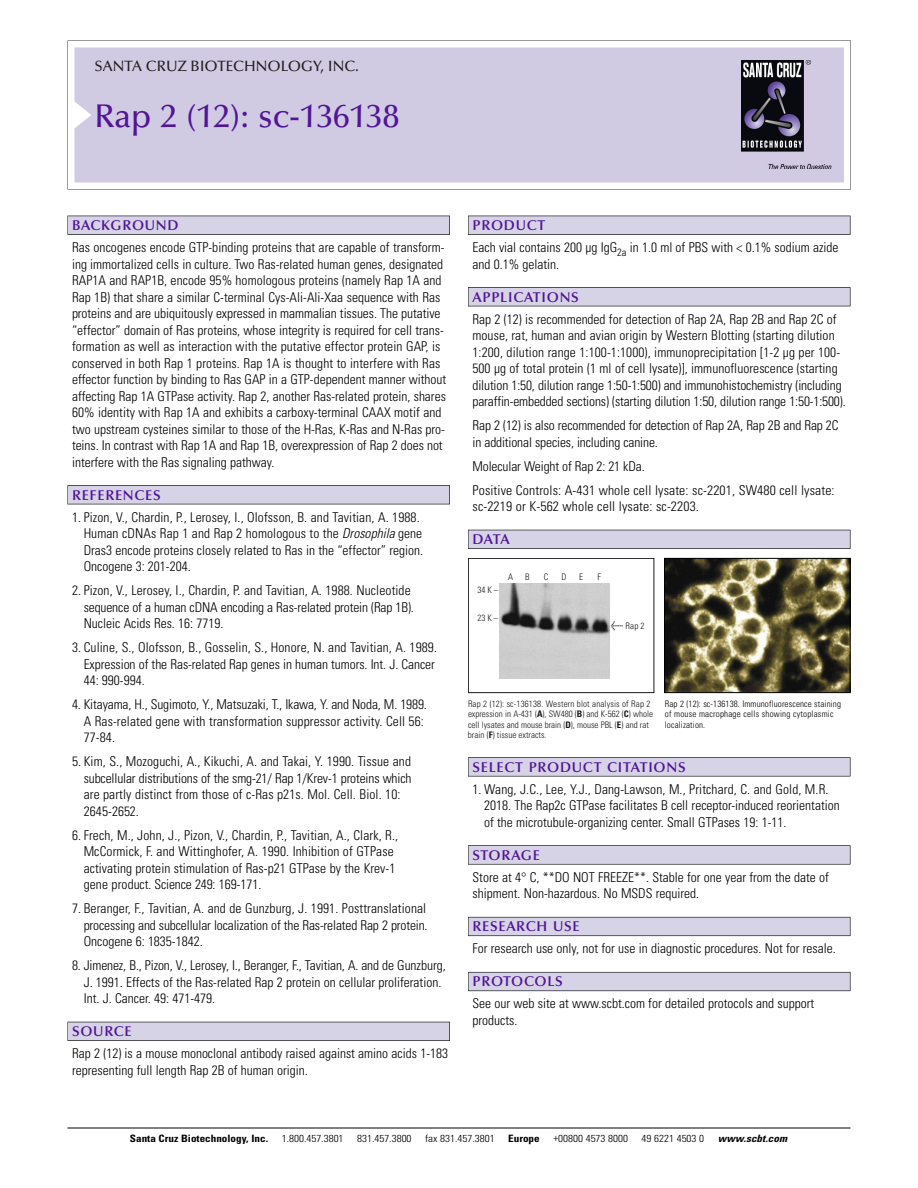
<style>
.page{position:relative;width:918px;height:1188px;background:#fff}
.page>*{position:absolute;margin:0;border:0;box-sizing:border-box;transform-origin:0 0}
.t1{font:500 33px "Optima";color:#511695}
.t2{font:500 15px "Optima";color:#231f20}
.t3{font:600 14.25px "Optima";letter-spacing:.05em;color:#511695}
.t4{font:300 condensed 13.5px/16.5px "Univers";color:#000}
.t5{font:300 condensed 10.2px "Univers";color:#000;scale:1.1 1}
.t6{font:700 condensed 10.2px "Univers";color:#000;scale:1.1 1}
.t7{font:italic 700 condensed 10.2px "Univers";letter-spacing:.005em;color:#000;scale:1.1 1}
.t8{font:9px/10.5px "Univers Condensed Light+USJONG";color:#191919}
.t9{font:300 condensed 9px/10.5px "Univers";letter-spacing:.015em;color:#000}
.s1{font-style:italic}
.s2{font-family:"Meta Plus Book Roman+GQRTCK";font-size:10.5px}
.s3{font-family:"Univers Condensed Bold+QVLCBQ"}
</style>
<div class="page">
<svg style="left:68px;top:40px;width:783px;height:149px"></svg>
<div style="left:74px;top:47px;width:770px;height:135px;background:#d1cae3"></div>
<img style="left:741px;top:60px;width:90px;height:108px">
<div style="left:68px;top:216px;width:382px;height:19px;background:#525155"></div>
<div style="left:68px;top:216px;width:381px;height:18px;background:#d7d3e7"></div>
<div style="left:68px;top:485px;width:382px;height:19px;background:#525155"></div>
<div style="left:68px;top:486px;width:381px;height:18px;background:#d7d3e7"></div>
<div style="left:68px;top:1022px;width:382px;height:19px;background:#525158"></div>
<div style="left:68px;top:1022px;width:381px;height:18px;background:#d7d3e7"></div>
<div style="left:468px;top:216px;width:382px;height:19px;background:#525155"></div>
<div style="left:468px;top:216px;width:382px;height:18px;background:#d7d3e7"></div>
<div style="left:468px;top:287px;width:382px;height:19px;background:#525155"></div>
<div style="left:468px;top:288px;width:382px;height:18px;background:#d7d3e7"></div>
<div style="left:468px;top:530px;width:382px;height:19px;background:#525158"></div>
<div style="left:468px;top:530px;width:382px;height:18px;background:#d7d3e7"></div>
<div style="left:468px;top:757px;width:382px;height:19px;background:#575759"></div>
<div style="left:468px;top:758px;width:382px;height:18px;background:#d7d3e7"></div>
<svg style="left:468px;top:845px;width:382px;height:20px"></svg>
<div style="left:468px;top:846px;width:382px;height:18px;background:#d7d3e7"></div>
<div style="left:468px;top:917px;width:382px;height:19px;background:#66646e"></div>
<div style="left:468px;top:917px;width:382px;height:18px;background:#d7d3e7"></div>
<div style="left:468px;top:972px;width:382px;height:19px;background:#66646d"></div>
<div style="left:468px;top:973px;width:382px;height:18px;background:#d7d3e7"></div>
<hr style="left:68px;top:1128px;width:782px;height:1px;background:#000">
<img style="left:666px;top:560px;width:182px;height:131px">
<div style="left:664px;top:558px;width:186px;height:135px;border:1px solid #000"></div>
<div style="left:468px;top:558px;width:186px;height:135px;border:1px solid #191919"></div>
<img style="left:499px;top:584px;width:111px;height:94px">
<p class="t2" style="left:94px;top:61px;width:266px">SANTA CRUZ BIOTECHNOLOGY, INC.</p>
<h1 class="t1" style="left:94px;top:103px;width:306px">Rap 2 (12): sc-136138</h1>
<p class="t3" style="left:72px;top:219px;width:108px">BACKGROUND</p>
<p class="t4" style="left:72px;top:240px;width:376px">Ras oncogenes encode GTP-binding proteins that are capable of transform&shy;ing immortalized cells in culture. Two Ras-related human genes, designated RAP1A and RAP1B, encode 95% homologous proteins (namely Rap 1A and Rap 1B) that share a similar C-terminal Cys-Ali-Ali-Xaa sequence with Ras proteins and are ubiquitously expressed in mammalian tissues. The putative “effector” domain of Ras proteins, whose integrity is required for cell trans&shy;formation as well as interaction with the putative effector protein GAP, is conserved in both Rap 1 proteins. Rap 1A is thought to interfere with Ras effector function by binding to Ras GAP in a GTP-dependent manner without affecting Rap 1A GTPase activity. Rap 2, another Ras-related protein, shares 60% identity with Rap 1A and exhibits a carboxy-terminal CAAX motif and two upstream cysteines similar to those of the H-Ras, K-Ras and N-Ras pro&shy;teins. In contrast with Rap 1A and Rap 1B, overexpression of Rap 2 does not interfere with the Ras signaling pathway.</p>
<p class="t3" style="left:72px;top:489px;width:90px">REFERENCES</p>
<p class="t4" style="left:84px;top:510px;width:341px;text-indent:-12px">1. Pizon, V., Chardin, P., Lerosey, I., Olofsson, B. and Tavitian, A. 1988.<br>Human cDNAs Rap 1 and Rap 2 homologous to the <span class="s1">Drosophila</span> gene Dras3 encode proteins closely related to Ras in the “effector” region.<br>Oncogene 3: 201-204.</p>
<p class="t4" style="left:84px;top:583px;width:332px;text-indent:-12px">2. Pizon, V., Lerosey, I., Chardin, P. and Tavitian, A. 1988. Nucleotide sequence of a human cDNA encoding a Ras-related protein (Rap 1B).<br>Nucleic Acids Res. 16: 7719.</p>
<p class="t4" style="left:84px;top:640px;width:355px;text-indent:-12px">3. Culine, S., Olofsson, B., Gosselin, S., Honore, N. and Tavitian, A. 1989.<br>Expression of the Ras-related Rap genes in human tumors. Int. J. Cancer<br>44: 990-994.</p>
<p class="t4" style="left:84px;top:697px;width:345px;text-indent:-12px">4. Kitayama, H., Sugimoto, Y., Matsuzaki, T., Ikawa, Y. and Noda, M. 1989.<br>A Ras-related gene with transformation suppressor activity. Cell 56:<br>77-84.</p>
<p class="t4" style="left:84px;top:754px;width:329px;text-indent:-12px">5. Kim, S., Mozoguchi, A., Kikuchi, A. and Takai, Y. 1990. Tissue and subcellular distributions of the smg-21/ Rap 1/Krev-1 proteins which are partly distinct from those of c-Ras p21s. Mol. Cell. Biol. 10:<br>2645-2652.</p>
<p class="t4" style="left:84px;top:828px;width:316px;text-indent:-12px">6. Frech, M., John, J., Pizon, V., Chardin, P., Tavitian, A., Clark, R., McCormick, F. and Wittinghofer, A. 1990. Inhibition of GTPase activating protein stimulation of Ras-p21 GTPase by the Krev-1 gene product. Science 249: 169-171.</p>
<p class="t4" style="left:84px;top:901px;width:345px;text-align:justify;text-indent:-12px">7. Beranger, F., Tavitian, A. and de Gunzburg, J. 1991. Posttranslational processing and subcellular localization of the Ras-related Rap 2 protein.<br>Oncogene 6: 1835-1842.</p>
<p class="t4" style="left:84px;top:958px;width:364px;text-indent:-12px">8. Jimenez, B., Pizon, V., Lerosey, I., Beranger, F., Tavitian, A. and de Gunzburg,<br>J. 1991. Effects of the Ras-related Rap 2 protein on cellular proliferation.<br>Int. J. Cancer. 49: 471-479.</p>
<p class="t3" style="left:72px;top:1026px;width:61px">SOURCE</p>
<p class="t4" style="left:72px;top:1046px;width:378px">Rap 2 (12) is a mouse monoclonal antibody raised against amino acids 1-183 representing full length Rap 2B of human origin.</p>
<p class="t3" style="left:473px;top:219px;width:74px">PRODUCT</p>
<p class="t4" style="left:473px;top:240px;width:368px">Each vial contains 200 µg IgG<sub>2a</sub> in 1.0 ml of PBS with &lt; 0.1% sodium azide and 0.1% gelatin.</p>
<p class="t3" style="left:473px;top:291px;width:108px">APPLICATIONS</p>
<p class="t4" style="left:473px;top:312px;width:375px">Rap 2 (12) is recommended for detection of Rap 2A, Rap 2B and Rap 2C of mouse, rat, human and avian origin by Western Blotting (starting dilution 1:200, dilution range 1:100-1:1000), immunoprecipitation [1-2 µg per 100- 500 µg of total protein (1 ml of cell lysate)], immunofluorescence (starting dilution 1:50, dilution range 1:50-1:500) and immunohistochemistry (including paraffin-embedded sections) (starting dilution 1:50, dilution range 1:50-1:500).</p>
<p class="t4" style="left:473px;top:418px;width:368px">Rap 2 (12) is also recommended for detection of Rap 2A, Rap 2B and Rap 2C in additional species, including canine.</p>
<p class="t4" style="left:473px;top:455px;width:364px;line-height:24px">Molecular Weight of Rap 2: 21 kDa.<br>Positive Controls: A-431 whole cell lysate: sc-2201, SW480 cell lysate:</p>
<p class="t4" style="left:473px;top:499px;width:228px">sc-2219 or K-562 whole cell lysate: sc-2203.</p>
<p class="t3" style="left:473px;top:534px;width:39px">DATA</p>
<p class="t8" style="left:477px;top:585px;width:22px">34K–</p>
<p class="t8" style="left:477px;top:613px;width:22px">23K–</p>
<p class="t8" style="left:508px;top:573px;width:7px">A</p>
<p class="t8" style="left:525px;top:573px;width:6px">B</p>
<p class="t8" style="left:544px;top:573px;width:6px">C</p>
<p class="t8" style="left:561px;top:573px;width:7px">D</p>
<p class="t8" style="left:579px;top:573px;width:5px">E</p>
<p class="t8" style="left:597px;top:573px;width:5px">F</p>
<p class="t8" style="left:611px;top:622px;width:35px"><span class="s2">&lt;</span> Rap 2</p>
<p class="t8" style="left:468px;top:699px;width:187px">Rap 2 (12): sc-136138. Western blot analysis of Rap 2 expression in A-431 (<span class="s3">A</span>), SW480 (<span class="s3">B</span>) and K-562 (<span class="s3">C</span>) whole cell lysates and mouse brain (<span class="s3">D</span>), mouse PBL (<span class="s3">E</span>) and rat brain (<span class="s3">F</span>) tissue extracts.</p>
<p class="t9" style="left:665px;top:699px;width:178px">Rap 2 (12): sc-136138. Immunofluorescence staining of mouse macrophage cells showing cytoplasmic localization.</p>
<p class="t3" style="left:473px;top:761px;width:215px">SELECT PRODUCT CITATIONS</p>
<p class="t4" style="left:484px;top:782px;width:357px;text-indent:-12px">1. Wang, J.C., Lee, Y.J., Dang-Lawson, M., Pritchard, C. and Gold, M.R.<br>2018. The Rap2c GTPase facilitates B cell receptor-induced reorientation of the microtubule-organizing center. Small GTPases 19: 1-11.</p>
<p class="t3" style="left:473px;top:849px;width:69px">STORAGE</p>
<p class="t4" style="left:473px;top:870px;width:358px">Store at 4° C, **DO NOT FREEZE**. Stable for one year from the date of shipment. Non-hazardous. No MSDS required.</p>
<p class="t3" style="left:473px;top:921px;width:109px">RESEARCH USE</p>
<p class="t4" style="left:473px;top:941px;width:365px">For research use only, not for use in diagnostic procedures. Not for resale.</p>
<p class="t3" style="left:473px;top:976px;width:92px">PROTOCOLS</p>
<p class="t4" style="left:473px;top:997px;width:343px">See our web site at www.scbt.com for detailed protocols and support products.</p>
<p class="t6" style="left:130px;top:1135px;width:127px">Santa Cruz Biotechnology, Inc.</p>
<p class="t5" style="left:282px;top:1135px;width:58px">1.800.457.3801</p>
<p class="t5" style="left:357px;top:1135px;width:51px">831.457.3800</p>
<p class="t5" style="left:425px;top:1135px;width:65px">fax 831.457.3801</p>
<p class="t6" style="left:508px;top:1135px;width:30px">Europe</p>
<p class="t5" style="left:553px;top:1135px;width:69px">+00800 4573 8000</p>
<p class="t5" style="left:642px;top:1135px;width:58px">49 6221 4503 0</p>
<p class="t7" style="left:718px;top:1135px;width:64px">www.scbt.com</p>
</div>
